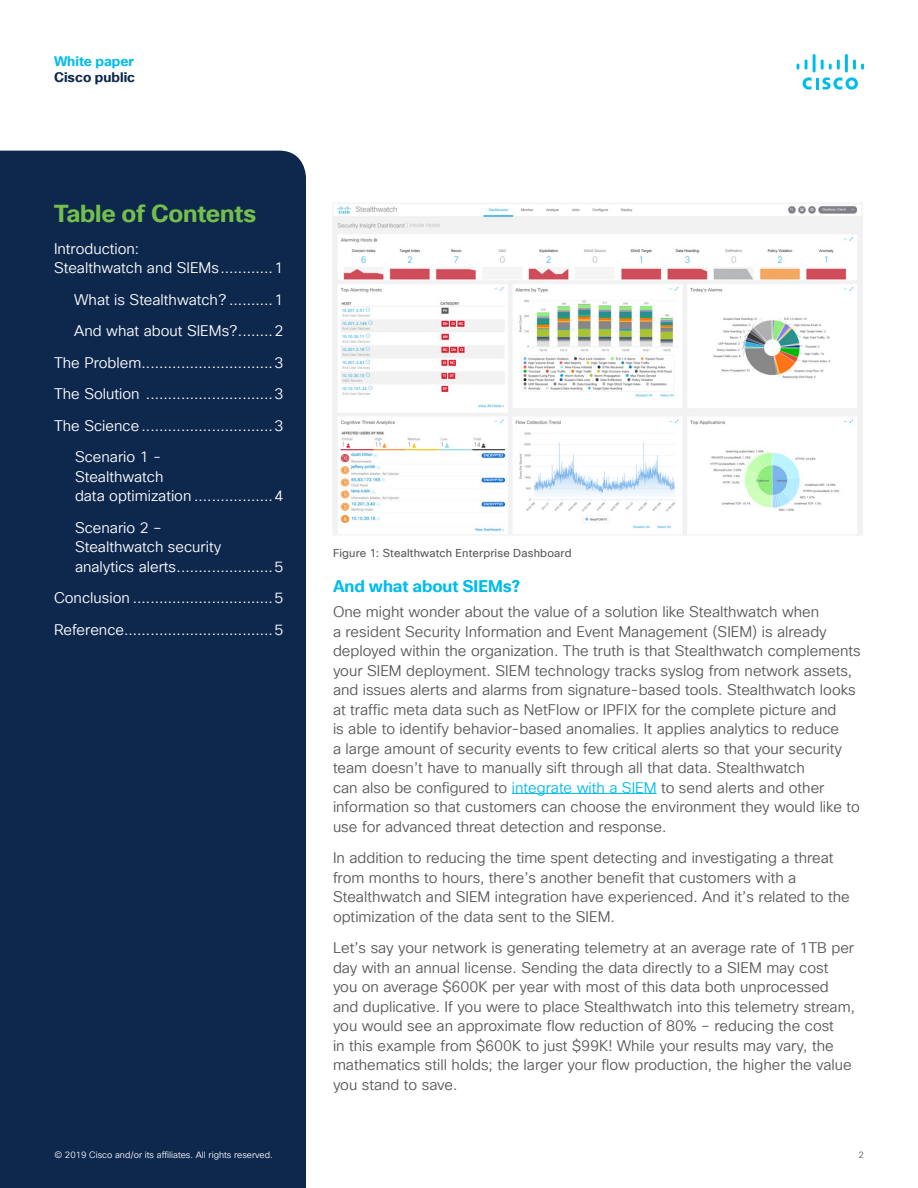
<style>
.page{position:relative;width:918px;height:1188px;background:#fff}
.page>*{position:absolute;margin:0;border:0;box-sizing:border-box;transform-origin:0 0}
.Sidebar_Heading_2nd{font:700 24px "Cisco Sans TT";letter-spacing:-.01em;color:#74bf4b}
.Subhead3_Blue{font:700 16.5px "Cisco Sans TT";letter-spacing:-.005em;color:#00bceb}
.Body{font:15px/19.5px "Cisco Sans TT Light";color:#57585a}
.Body_White{font:15px/19.5px "Cisco Sans TT Light";color:#fff}
.t1{font:700 13.5px "Cisco Sans TT";color:#0d274d}
.t2{font:700 13.5px "Cisco Sans TT";color:#00bceb}
.FigureCaption{font:11.25px "Cisco Sans TT";letter-spacing:.015em;color:#57585a}
.Footer_white{font:9px "Cisco Sans TT Light";color:#fff}
.Footer_-_gray{font:9px "Cisco Sans TT Light";color:#57585a}
.s1{color:#00bceb}
</style>
<div class="page">
<svg style="left:803px;top:77px;width:55px;height:13px"></svg>
<svg style="left:797px;top:64px;width:2px;height:6px"></svg>
<svg style="left:805px;top:60px;width:3px;height:10px"></svg>
<hr style="left:813px;top:54px;width:3px;height:19px;background:#00bceb">
<svg style="left:821px;top:60px;width:19px;height:10px"></svg>
<hr style="left:845px;top:54px;width:3px;height:19px;background:#00bceb">
<svg style="left:853px;top:60px;width:11px;height:10px"></svg>
<div style="left:0;top:151px;width:306px;height:1037px;background:#0d274d"></div>
<hr style="left:512px;top:793px;width:145px;height:1px;background:#00bceb">
<img style="left:335px;top:206px;width:525px;height:327px">
<div style="left:332px;top:203px;width:531px;height:333px;border:2px solid #f2f3f4"></div>
<p class="t2" style="left:54px;top:52px;width:82px">White paper</p>
<p class="t1" style="left:54px;top:69px;width:83px">Cisco public</p>
<p class="Sidebar_Heading_2nd" style="left:54px;top:198px;width:204px">Table of Contents</p>
<p class="Body_White" style="left:54px;top:239px;width:231px">Introduction:<br>Stealthwatch and SIEMs............1</p>
<p class="Body_White" style="left:74px;top:290px;width:211px">What is Stealthwatch? ..........1</p>
<p class="Body_White" style="left:74px;top:322px;width:211px">And what about SIEMs?........2</p>
<p class="Body_White" style="left:54px;top:353px;width:231px">The Problem..............................3</p>
<p class="Body_White" style="left:54px;top:385px;width:231px">The Solution .............................3</p>
<p class="Body_White" style="left:54px;top:416px;width:231px">The Science ..............................3</p>
<p class="Body_White" style="left:75px;top:448px;width:210px">Scenario 1 -<br>Stealthwatch<br>data optimization ..................4</p>
<p class="Body_White" style="left:75px;top:518px;width:210px">Scenario 2 –<br>Stealthwatch security analytics alerts......................5</p>
<p class="Body_White" style="left:54px;top:589px;width:231px">Conclusion ................................5</p>
<p class="Body_White" style="left:54px;top:620px;width:231px">Reference..................................5</p>
<p class="Footer_white" style="left:54px;top:1149px;width:220px">© 2019 Cisco and/or its affiliates. All rights reserved.</p>
<p class="FigureCaption" style="left:333px;top:546px;width:240px">Figure 1: Stealthwatch Enterprise Dashboard</p>
<p class="Subhead3_Blue" style="left:333px;top:575px;width:189px">And what about SIEMs?</p>
<p class="Body" style="left:333px;top:603px;width:529px">One might wonder about the value of a solution like Stealthwatch when<br>a resident Security Information and Event Management (SIEM) is already deployed within the organization. The truth is that Stealthwatch complements your SIEM deployment. SIEM technology tracks syslog from network assets, and issues alerts and alarms from signature-based tools. Stealthwatch looks at traffic meta data such as NetFlow or IPFIX for the complete picture and<br>is able to identify behavior-based anomalies. It applies analytics to reduce<br>a large amount of security events to few critical alerts so that your security team doesn’t have to manually sift through all that data. Stealthwatch<br>can also be configured to <span class="s1">integrate with a SIEM</span> to send alerts and other information so that customers can choose the environment they would like to use for advanced threat detection and response.</p>
<p class="Body" style="left:333px;top:849px;width:518px">In addition to reducing the time spent detecting and investigating a threat from months to hours, there’s another benefit that customers with a Stealthwatch and SIEM integration have experienced. And it’s related to the optimization of the data sent to the SIEM.</p>
<p class="Body" style="left:333px;top:939px;width:524px">Let’s say your network is generating telemetry at an average rate of 1TB per day with an annual license. Sending the data directly to a SIEM may cost you on average $600K per year with most of this data both unprocessed and duplicative. If you were to place Stealthwatch into this telemetry stream, you would see an approximate flow reduction of 80% – reducing the cost<br>in this example from $600K to just $99K! While your results may vary, the mathematics still holds; the larger your flow production, the higher the value you stand to save.</p>
<p class="Footer_-_gray" style="left:858px;top:1149px;width:7px">2</p>
</div>
